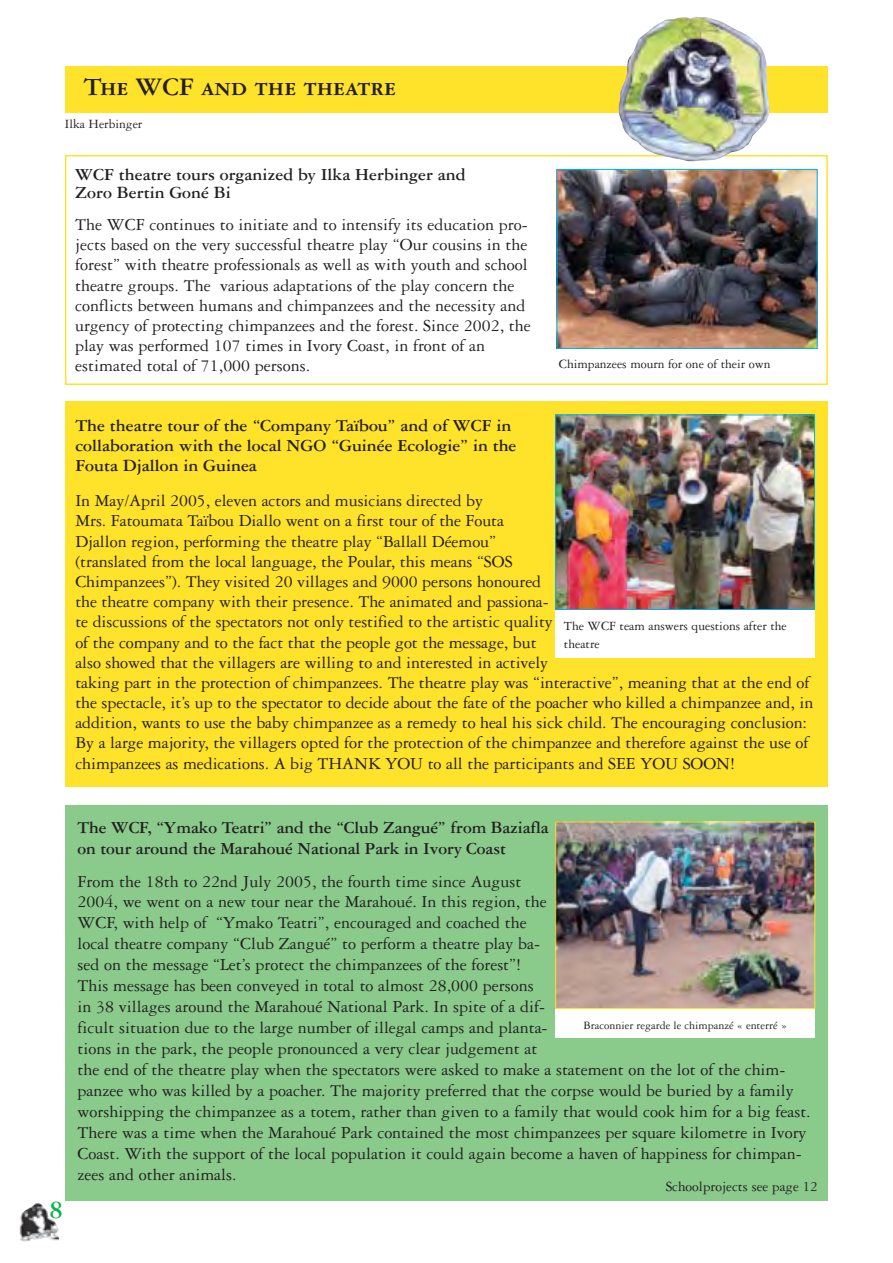
<style>
.page{position:relative;width:893px;height:1263px;background:#fff}
.page>*{position:absolute;margin:0;border:0;box-sizing:border-box;transform-origin:0 0}
.t1{font:26.85px "Garamond Three Bold SC";color:#231f20}
.t2{font:700 26.85px "Garamond Three";color:#0cb14b}
.t3{font:18px/20.2px "Garamond Three";color:#231f20}
.t4{font:700 18px/20.2px "Garamond Three";color:#231f20}
.t5{font:15px "Garamond Three";color:#231f20}
.t6{font:13.5px/18px "Garamond Three";color:#231f20}
.t7{font:12px "Garamond Three";color:#231f20}
</style>
<div class="page">
<div style="left:65px;top:805px;width:763px;height:395px;background:#8aca8b"></div>
<div style="left:65px;top:401px;width:763px;height:386px;background:#ffe22a"></div>
<div style="left:65px;top:155px;width:763px;height:230px;border:1px solid #ffe22a"></div>
<img style="left:19px;top:1203px;width:40px;height:39px">
<div style="left:65px;top:66px;width:763px;height:46px;background:#ffe22a"></div>
<img style="left:559px;top:171px;width:256px;height:176px">
<div style="left:557px;top:169px;width:260px;height:180px;border:1px solid #00aeef"></div>
<div style="left:555px;top:608px;width:260px;height:49px;background:#fff"></div>
<img style="left:557px;top:417px;width:256px;height:191px">
<div style="left:555px;top:415px;width:260px;height:195px;border:1px solid #00aeef"></div>
<img style="left:619px;top:17px;width:151px;height:144px">
<div style="left:555px;top:1004px;width:260px;height:34px;background:#fff"></div>
<img style="left:557px;top:824px;width:256px;height:183px">
<div style="left:555px;top:822px;width:260px;height:187px;border:1px solid #ffe22a"></div>
<h1 class="t1" style="left:84px;top:78px;width:314px">The WCF and the theatre</h1>
<p class="t6" style="left:65px;top:117px;width:79px">Ilka Herbinger</p>
<p class="t4" style="left:75px;top:167px;width:392px;line-height:18px">WCF theatre tours organized by Ilka Herbinger and<br>Zoro Bertin Goné Bi</p>
<p class="t3" style="left:75px;top:216px;width:457px">The WCF continues to initiate and to intensify its education pro&shy;jects based on the very successful theatre play “Our cousins in the forest” with theatre professionals as well as with youth and school theatre groups. The various adaptations of the play concern the conflicts between humans and chimpanzees and the necessity and urgency of protecting chimpanzees and the forest. Since 2002, the play was performed 107 times in Ivory Coast, in front of an estimated total of 71,000 persons.</p>
<p class="t6" style="left:559px;top:356px;width:213px">Chimpanzees mourn for one of their own</p>
<p class="t4" style="left:75px;top:417px;width:443px">The theatre tour of the “Company Taïbou” and of WCF in collaboration with the local NGO “Guinée Ecologie” in the<br>Fouta Djallon in Guinea</p>
<p class="t3" style="left:75px;top:492px;width:739px">In May/April 2005, eleven actors and musicians directed by<br>Mrs. Fatoumata Taïbou Diallo went on a first tour of the Fouta<br>Djallon region, performing the theatre play “Ballall Déemou”<br>(translated from the local language, the Poular, this means “SOS<br>Chimpanzees”). They visited 20 villages and 9000 persons honoured<br>the theatre company with their presence. The animated and passiona-<br>te discussions of the spectators not only testified to the artistic quality<br>of the company and to the fact that the people got the message, but<br>also showed that the villagers are willing to and interested in actively<br>taking part in the protection of chimpanzees. The theatre play was “interactive”, meaning that at the end of the spectacle, it’s up to the spectator to decide about the fate of the poacher who killed a chimpanzee and, in addition, wants to use the baby chimpanzee as a remedy to heal his sick child. The encouraging conclusion:<br>By a large majority, the villagers opted for the protection of the chimpanzee and therefore against the use of chimpanzees as medications. A big THANK YOU to all the participants and SEE YOU SOON!</p>
<p class="t6" style="left:564px;top:618px;width:224px">The WCF team answers questions after the theatre</p>
<h1 class="t2" style="left:50px;top:1200px;width:15px">8</h1>
<p class="t4" style="left:78px;top:818px;width:473px;line-height:21px">The WCF, “Ymako Teatri” and the “Club Zangué” from Baziafla on tour around the Marahoué National Park in Ivory Coast</p>
<p class="t3" style="left:78px;top:872px;width:735px;line-height:21px">From the 18th to 22nd July 2005, the fourth time since August<br>2004, we went on a new tour near the Marahoué. In this region, the<br>WCF, with help of “Ymako Teatri”, encouraged and coached the<br>local theatre company “Club Zangué” to perform a theatre play ba-<br>sed on the message “Let’s protect the chimpanzees of the forest”!<br>This message has been conveyed in total to almost 28,000 persons<br>in 38 villages around the Marahoué National Park. In spite of a dif-<br>ficult situation due to the large number of illegal camps and planta-<br>tions in the park, the people pronounced a very clear judgement at<br>the end of the theatre play when the spectators were asked to make a statement on the lot of the chim&shy;panzee who was killed by a poacher. The majority preferred that the corpse would be buried by a family worshipping the chimpanzee as a totem, rather than given to a family that would cook him for a big feast.<br>There was a time when the Marahoué Park contained the most chimpanzees per square kilometre in Ivory Coast. With the support of the local population it could again become a haven of happiness for chimpan&shy;zees and other animals.</p>
<p class="t7" style="left:583px;top:1021px;width:205px">Braconnier regarde le chimpanzé « enterré »</p>
<p class="t5" style="left:666px;top:1181px;width:154px">Schoolprojects see page 12</p>
</div>
